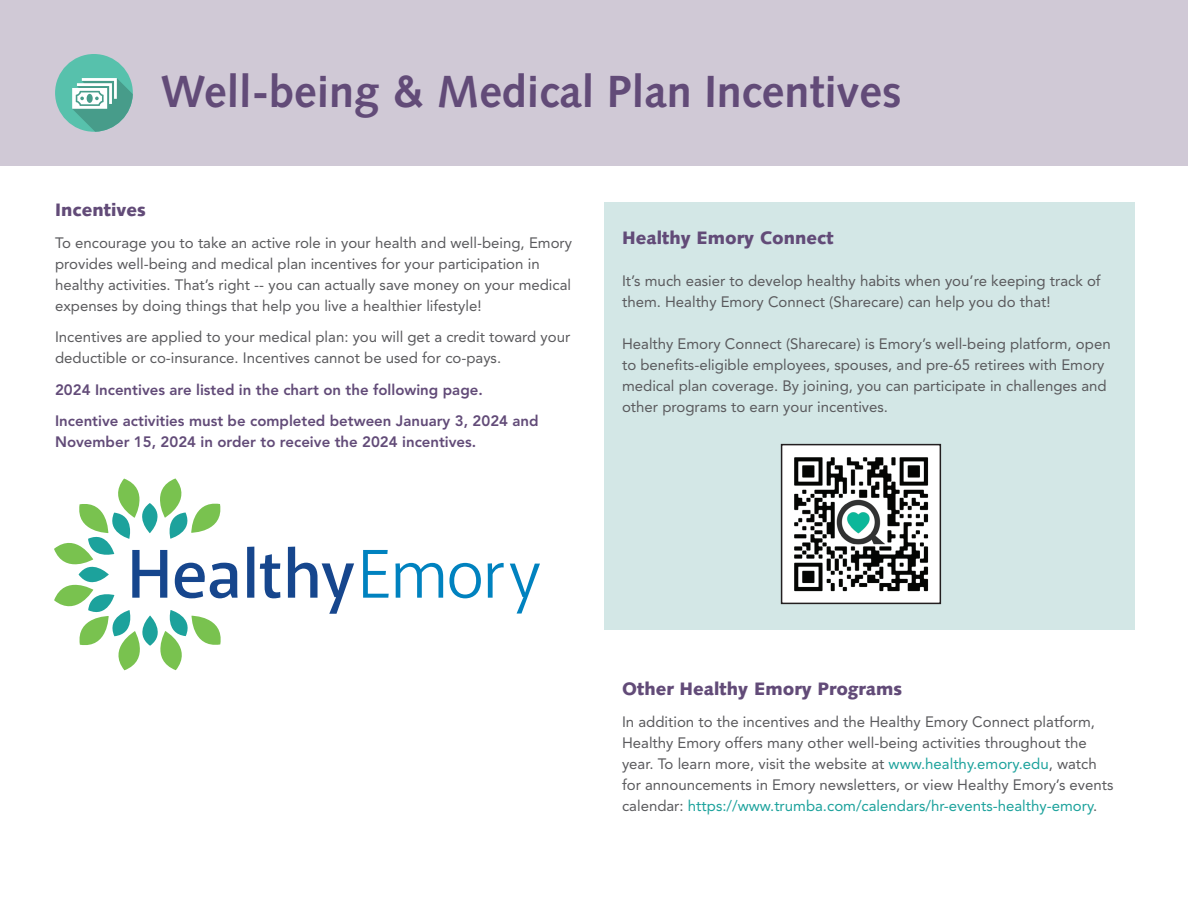
<style>
.page{position:relative;width:1188px;height:918px;background:#fff}
.page>*{position:absolute;margin:0;border:0;box-sizing:border-box;transform-origin:0 0}
.t1{font:700 45px "Syntax LT Std";color:#624b78}
.t2{font:900 18px "Syntax LT Std";color:#624b78}
.t3{font:15px/21px "Avenir LT Std";color:#5a5a5d}
.t4{font:800 15px/31.5px "Avenir LT Std";color:#624b78}
.s1{color:#1ca29c}
</style>
<div class="page">
<div style="left:604px;top:202px;width:531px;height:428px;background:#d3e7e6"></div>
<div style="left:0;top:0;width:1188px;height:165px;background:#d0c9d6"></div>
<img style="left:784px;top:447px;width:154px;height:154px">
<div style="left:781px;top:444px;width:160px;height:160px;border:2px solid #231f20"></div>
<div style="left:247px;top:547px;width:7px;height:51px;background:#16468d"></div>
<svg style="left:260px;top:554px;width:20px;height:44px"></svg>
<svg style="left:288px;top:547px;width:66px;height:67px"></svg>
<svg style="left:363px;top:550px;width:26px;height:48px"></svg>
<svg style="left:395px;top:563px;width:48px;height:35px"></svg>
<svg style="left:449px;top:563px;width:32px;height:35px"></svg>
<svg style="left:488px;top:563px;width:16px;height:35px"></svg>
<svg style="left:510px;top:564px;width:30px;height:50px"></svg>
<svg style="left:54px;top:478px;width:184px;height:192px"></svg>
<div style="left:55px;top:54px;width:78px;height:78px;background:#57c1ac;border-radius:50%"></div>
<svg style="left:72px;top:78px;width:61px;height:54px"></svg>
<h1 class="t1" style="left:161px;top:65px;width:742px">Well-being &amp; Medical Plan Incentives</h1>
<p class="t2" style="left:55px;top:199px;width:92px">Incentives</p>
<p class="t3" style="left:55px;top:232px;width:519px">To encourage you to take an active role in your health and well-being, Emory provides well-being and medical plan incentives for your participation in healthy activities. That’s right -- you can actually save money on your medical expenses by doing things that help you live a healthier lifestyle!</p>
<p class="t3" style="left:55px;top:326px;width:517px">Incentives are applied to your medical plan: you will get a credit toward your deductible or co-insurance. Incentives cannot be used for co-pays.</p>
<p class="t4" style="left:55px;top:374px;width:485px">2024 Incentives are listed in the chart on the following page.<br>Incentive activities must be completed between January 3, 2024 and</p>
<p class="t4" style="left:55px;top:426px;width:423px">November 15, 2024 in order to receive the 2024 incentives.</p>
<p class="t2" style="left:622px;top:226px;width:213px">Healthy Emory Connect</p>
<p class="t3" style="left:622px;top:270px;width:480px">It’s much easier to develop healthy habits when you’re keeping track of them. Healthy Emory Connect (Sharecare) can help you do that!</p>
<p class="t3" style="left:622px;top:333px;width:490px">Healthy Emory Connect (Sharecare) is Emory’s well-being platform, open to benefits-eligible employees, spouses, and pre-65 retirees with Emory medical plan coverage. By joining, you can participate in challenges and other programs to earn your incentives.</p>
<p class="t2" style="left:622px;top:678px;width:282px">Other Healthy Emory Programs</p>
<p class="t3" style="left:622px;top:711px;width:493px">In addition to the incentives and the Healthy Emory Connect platform, Healthy Emory offers many other well-being activities throughout the year. To learn more, visit the website at <span class="s1">www.healthy.emory.edu</span>, watch for announcements in Emory newsletters, or view Healthy Emory’s events calendar: <span class="s1">https://www.trumba.com/calendars/hr-events-healthy-emory</span>.</p>
</div>
